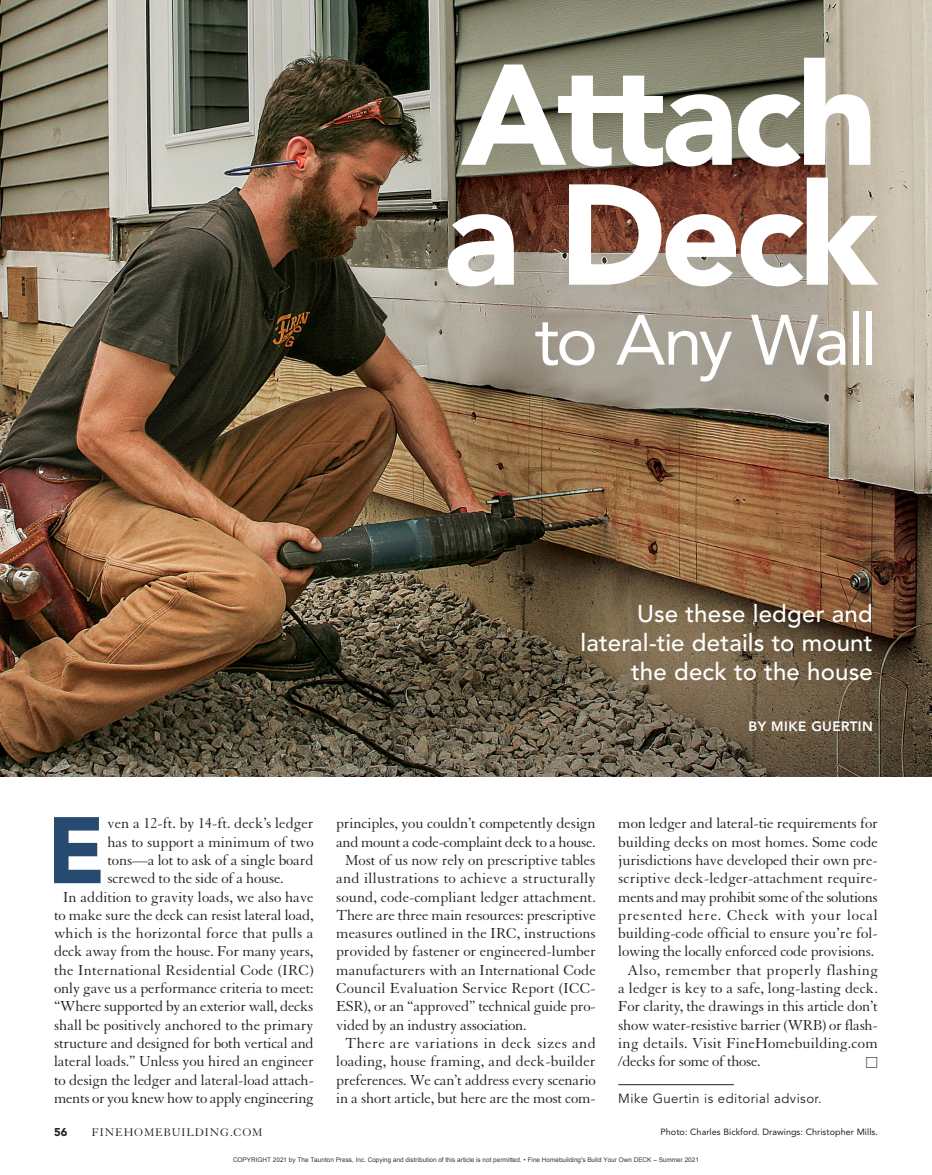
<style>
.page{position:relative;width:932px;height:1175px;background:#fff}
.page>*{position:absolute;margin:0;border:0;box-sizing:border-box;transform-origin:0 0}
.t1{font:900 141.6px/119.9px "Avenir LT Std";letter-spacing:-.04em;color:#fff}
.t2{font:900 93.3px "Avenir LT Std";color:#274a70}
.t3{font:70.35px "Avenir LT Std";letter-spacing:-.045em;color:#fff}
.t4{font:500 24px/29.1px "Avenir LT Std";letter-spacing:.005em;color:#fff;text-align:right}
.t5{font:15.75px "Granjon LT Std";letter-spacing:-.01em;color:#231f20}
.t6{font:15.75px "Granjon LT Std";letter-spacing:.015em;color:#231f20}
.t7{font:15.75px "Granjon LT Std";letter-spacing:.01em;color:#231f20}
.t8{font:15.75px "Granjon LT Std";letter-spacing:.025em;color:#231f20}
.t9{font:15.75px "Granjon LT Std";letter-spacing:.04em;color:#231f20}
.t10{font:800 13.5px "Avenir LT Std";letter-spacing:.03em;color:#fff}
.t11{font:13.5px "Universal Std Newswith Comm Pi";color:#231f20}
.t12{font:13.2px "Avenir LT Std";letter-spacing:.03em;color:#231f20}
.t13{font:12px "Granjon LT Std";letter-spacing:.07em;color:#231f20}
.t14{font:900 11.25px "Avenir LT Std";color:#231f20}
.t15{font:9px "Avenir LT Std";letter-spacing:.005em;color:#231f20}
.t16{font:6.45px "Arial";color:rgb(0 0 0/.8)}
</style>
<div class="page">
<img style="left:0;top:0;width:932px;height:776px">
<hr style="left:618px;top:1084px;width:116px;height:1px;background:#231f20">
<p class="t1" style="left:443px;top:55px;width:436px">Attach a Deck</p>
<p class="t3" style="left:534px;top:299px;width:345px">to Any Wall</p>
<p class="t4" style="left:580px;top:599px;width:294px">Use these ledger and lateral-tie details to mount the deck to the house</p>
<p class="t10" style="left:748px;top:718px;width:126px">BY MIKE GUERTIN</p>
<p class="t2" style="left:47px;top:794px;width:60px">E</p>
<p class="t5" style="left:107px;top:815px;width:208px">ven a 12-ft. by 14-ft. deck’s ledger</p>
<p class="t5" style="left:107px;top:833px;width:208px">has to support a minimum of two</p>
<p class="t5" style="left:107px;top:851px;width:208px">tons—a lot to ask of a single board</p>
<p class="t5" style="left:107px;top:870px;width:178px">screwed to the side of a house.</p>
<p class="t5" style="left:63px;top:888px;width:252px">In addition to gravity loads, we also have</p>
<p class="t5" style="left:54px;top:906px;width:261px">to make sure the deck can resist lateral load,</p>
<p class="t6" style="left:54px;top:924px;width:261px">which is the horizontal force that pulls a</p>
<p class="t5" style="left:54px;top:943px;width:261px">deck away from the house. For many years,</p>
<p class="t6" style="left:54px;top:961px;width:261px">the International Residential Code (IRC)</p>
<p class="t5" style="left:54px;top:979px;width:261px">only gave us a performance criteria to meet:</p>
<p class="t5" style="left:54px;top:998px;width:261px">“Where supported by an exterior wall, decks</p>
<p class="t5" style="left:54px;top:1016px;width:261px">shall be positively anchored to the primary</p>
<p class="t5" style="left:54px;top:1034px;width:261px">structure and designed for both vertical and</p>
<p class="t5" style="left:54px;top:1053px;width:261px">lateral loads.” Unless you hired an engineer</p>
<p class="t5" style="left:54px;top:1071px;width:261px">to design the ledger and lateral-load attach-</p>
<p class="t5" style="left:54px;top:1089px;width:261px">ments or you knew how to apply engineering</p>
<p class="t5" style="left:336px;top:815px;width:261px">principles, you couldn’t competently design</p>
<p class="t5" style="left:336px;top:833px;width:261px">and mount a code-complaint deck to a house.</p>
<p class="t5" style="left:345px;top:851px;width:252px">Most of us now rely on prescriptive tables</p>
<p class="t6" style="left:336px;top:870px;width:261px">and illustrations to achieve a structurally</p>
<p class="t5" style="left:336px;top:888px;width:261px">sound, code-compliant ledger attachment.</p>
<p class="t5" style="left:336px;top:906px;width:261px">There are three main resources: prescriptive</p>
<p class="t5" style="left:336px;top:924px;width:261px">measures outlined in the IRC, instructions</p>
<p class="t5" style="left:336px;top:943px;width:261px">provided by fastener or engineered- lumber</p>
<p class="t5" style="left:336px;top:961px;width:261px">manufacturers with an International Code</p>
<p class="t7" style="left:336px;top:979px;width:261px">Council Evaluation Service Report (ICC-</p>
<p class="t5" style="left:336px;top:998px;width:261px">ESR), or an “approved” technical guide pro-</p>
<p class="t5" style="left:336px;top:1016px;width:192px">vided by an industry association.</p>
<p class="t8" style="left:345px;top:1034px;width:252px">There are variations in deck sizes and</p>
<p class="t5" style="left:336px;top:1053px;width:261px">loading, house framing, and deck-builder</p>
<p class="t5" style="left:336px;top:1071px;width:261px">preferences. We can’t address every scenario</p>
<p class="t5" style="left:336px;top:1089px;width:261px">in a short article, but here are the most com-</p>
<p class="t5" style="left:618px;top:815px;width:261px">mon ledger and lateral-tie requirements for</p>
<p class="t5" style="left:618px;top:833px;width:261px">building decks on most homes. Some code</p>
<p class="t5" style="left:618px;top:851px;width:261px">jurisdictions have developed their own pre-</p>
<p class="t5" style="left:618px;top:870px;width:261px">scriptive deck-ledger- attachment require-</p>
<p class="t5" style="left:618px;top:888px;width:261px">ments and may prohibit some of the solutions</p>
<p class="t9" style="left:618px;top:906px;width:261px">presented here. Check with your local</p>
<p class="t5" style="left:618px;top:924px;width:261px">building- code official to ensure you’re fol-</p>
<p class="t5" style="left:618px;top:943px;width:257px">lowing the locally enforced code provisions.</p>
<p class="t8" style="left:627px;top:961px;width:252px">Also, remember that properly flashing</p>
<p class="t5" style="left:618px;top:979px;width:261px">a ledger is key to a safe, long-lasting deck.</p>
<p class="t5" style="left:618px;top:998px;width:261px">For clarity, the drawings in this article don’t</p>
<p class="t5" style="left:618px;top:1016px;width:261px">show water-resistive barrier (WRB) or flash-</p>
<p class="t7" style="left:618px;top:1034px;width:261px">ing details. Visit FineHomebuilding.com</p>
<p class="t5" style="left:618px;top:1053px;width:144px">/decks for some of those.</p>
<p class="t11" style="left:865px;top:1057px;width:14px">□</p>
<p class="t12" style="left:618px;top:1090px;width:205px">Mike Guertin is editorial advisor.</p>
<p class="t14" style="left:54px;top:1125px;width:15px">56</p>
<p class="t13" style="left:92px;top:1126px;width:172px">FINEHOMEBUILDING.COM</p>
<p class="t15" style="left:660px;top:1126px;width:219px">Photo: Charles Bickford. Drawings: Christopher Mills.</p>
<p class="t16" style="left:233px;top:1155px;width:467px">COPYRIGHT 2021 by The Taunton Press, Inc. Copying and distribution of this article is not permitted. • Fine Homebuilding's Build Your Own DECK – Summer 2021</p>
</div>
